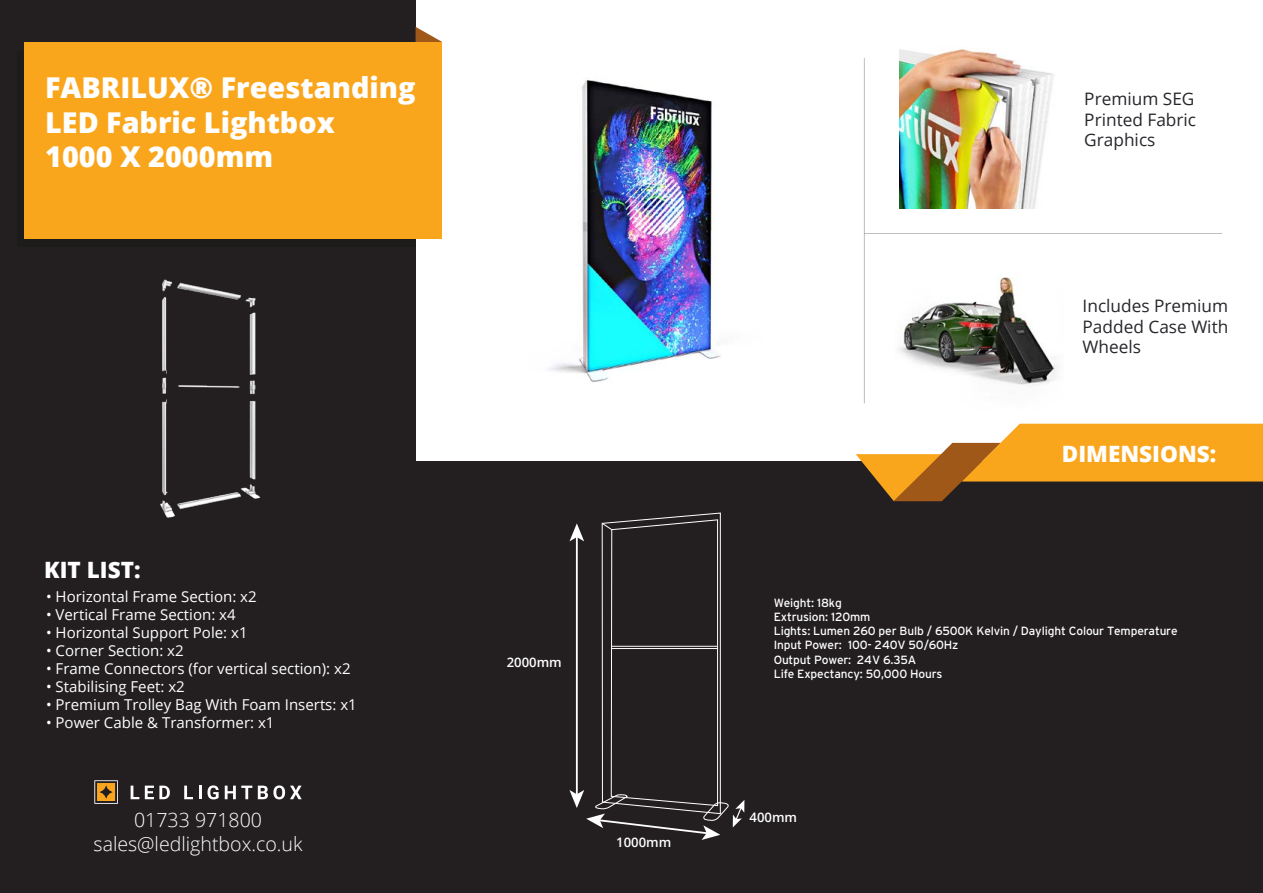
<style>
.page{position:relative;width:1263px;height:893px;background:#fff}
.page>*{position:absolute;margin:0;border:0;box-sizing:border-box;transform-origin:0 0}
.t1{font:800 28.65px/34.3px "Open Sans";color:#fff}
.t2{font:800 22.5px "Open Sans";color:#fff}
.t3{font:300 19.5px "Open Sans";color:#fff}
.t4{font:17.25px/20.7px "Open Sans";color:#28252b;text-align:justify}
.t5{font:15px "Open Sans";color:#fff}
.t6{font:600 13.05px "Open Sans";color:#fff}
.t7{font:11.85px/14.2px "Interstate";letter-spacing:-.015em;color:#fff}
</style>
<div class="page">
<div style="left:0;top:0;width:416px;height:893px;background:#231f20"></div>
<div style="left:416px;top:462px;width:847px;height:431px;background:#231f20"></div>
<svg style="left:416px;top:27px;width:26px;height:15px"></svg>
<div style="left:25px;top:42px;width:417px;height:196px;background:#faa61d"></div>
<svg style="left:856px;top:424px;width:407px;height:77px"></svg>
<hr style="left:864px;top:58px;width:1px;height:345px;background:#28252a">
<hr style="left:864px;top:233px;width:358px;height:1px;background:#28252a">
<img style="left:899px;top:277px;width:158px;height:109px">
<svg style="left:569px;top:512px;width:175px;height:328px"></svg>
<img style="left:899px;top:49px;width:155px;height:159px">
<img style="left:160px;top:279px;width:101px;height:239px">
<img style="left:548px;top:80px;width:173px;height:302px">
<svg style="left:94px;top:780px;width:24px;height:24px"></svg>
<svg style="left:131px;top:786px;width:8px;height:13px"></svg>
<svg style="left:145px;top:786px;width:25px;height:13px"></svg>
<svg style="left:184px;top:786px;width:9px;height:13px"></svg>
<svg style="left:199px;top:786px;width:2px;height:13px"></svg>
<svg style="left:208px;top:785px;width:11px;height:14px"></svg>
<svg style="left:225px;top:786px;width:27px;height:13px"></svg>
<svg style="left:258px;top:785px;width:44px;height:14px"></svg>
<h1 class="t1" style="left:45px;top:69px;width:372px">FABRILUX® Freestanding<br>LED Fabric Lightbox<br>1000 X 2000mm</h1>
<h2 class="t2" style="left:44px;top:553px;width:98px">KIT LIST:</h2>
<p class="t5" style="left:46px;top:587px;width:212px">• Horizontal Frame Section: x2</p>
<p class="t5" style="left:46px;top:605px;width:191px">• Vertical Frame Section: x4</p>
<p class="t5" style="left:46px;top:623px;width:203px">• Horizontal Support Pole: x1</p>
<p class="t5" style="left:46px;top:641px;width:139px">• Corner Section: x2</p>
<p class="t5" style="left:46px;top:659px;width:306px">• Frame Connectors (for vertical section): x2</p>
<p class="t5" style="left:46px;top:677px;width:140px">• Stabilising Feet: x2</p>
<p class="t5" style="left:46px;top:695px;width:312px">• Premium Trolley Bag With Foam Inserts: x1</p>
<p class="t5" style="left:46px;top:713px;width:230px">• Power Cable &amp; Transformer: x1</p>
<p class="t6" style="left:507px;top:653px;width:57px">2000mm</p>
<p class="t4" style="left:1084px;top:88px;width:113px">Premium SEG Printed Fabric Graphics</p>
<p class="t4" style="left:1082px;top:295px;width:147px">Includes Premium Padded Case With Wheels</p>
<h2 class="t2" style="left:1062px;top:436px;width:156px">DIMENSIONS:</h2>
<p class="t7" style="left:774px;top:595px;width:98px">Weight: 18kg<br>Extrusion: 120mm</p>
<p class="t7" style="left:774px;top:638px;width:186px">Input Power: 100- 240V 50/60Hz<br>Output Power: 24V 6.35A<br>Life Expectancy: 50,000 Hours</p>
<p class="t7" style="left:774px;top:624px;width:405px">Lights: Lumen 260 per Bulb / 6500K Kelvin / Daylight Colour Temperature</p>
<h3 class="t3" style="left:134px;top:806px;width:129px">01733 971800</h3>
<p class="t6" style="left:750px;top:808px;width:49px">400mm</p>
<h3 class="t3" style="left:94px;top:831px;width:210px">sales@ledlightbox.co.uk</h3>
<p class="t6" style="left:616px;top:834px;width:57px">1000mm</p>
</div>
